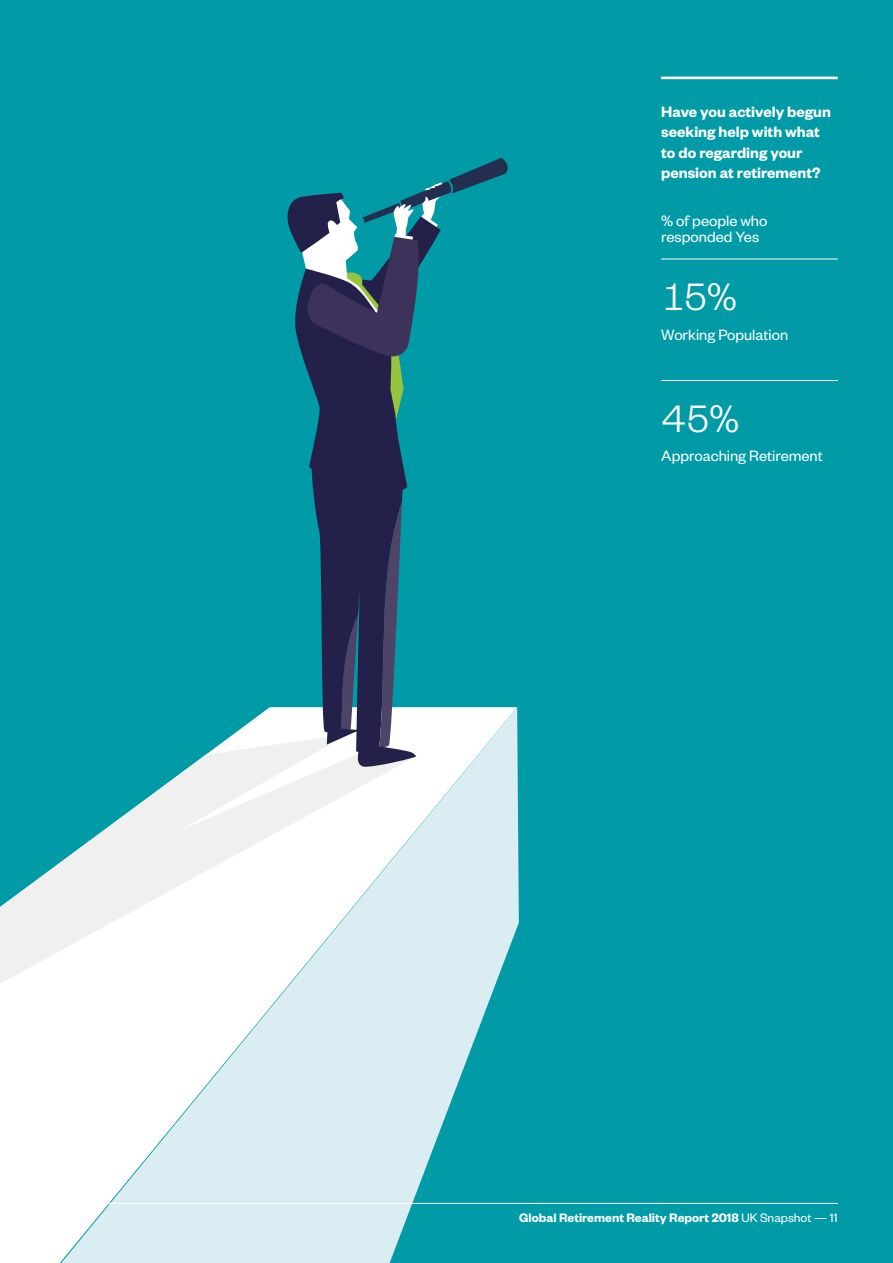
<style>
.page{position:relative;width:893px;height:1263px;background:#009ba6}
.page>*{position:absolute;margin:0;border:0;box-sizing:border-box;transform-origin:0 0}
.t1{font:300 42px "Founders Grotesk";color:#fff}
.t2{font:600 16.5px/20.2px "Founders Grotesk";color:#fff}
.t3{font:16.5px/16.5px "Founders Grotesk";color:#fff}
.t4{font:600 13.5px "Founders Grotesk";color:#fff}
.s1{font-weight:400}
</style>
<div class="page">
<hr style="left:661px;top:77px;width:177px;height:2px;background:#fff">
<hr style="left:661px;top:259px;width:177px;height:1px;background:#fff">
<hr style="left:661px;top:380px;width:177px;height:1px;background:#fff">
<svg style="left:0;top:707px;width:517px;height:556px;fill:#d9edf3"></svg>
<svg style="left:0;top:734px;width:416px;height:250px"></svg>
<svg style="left:286px;top:158px;width:224px;height:610px"></svg>
<hr style="left:55px;top:1203px;width:783px;height:1px;background:#fff">
<p class="t2" style="left:661px;top:101px;width:171px">Have you actively begun seeking help with what to do regarding your pension at retirement?</p>
<p class="t3" style="left:661px;top:211px;width:108px">% of people who responded Yes</p>
<h1 class="t1" style="left:661px;top:271px;width:79px">15%</h1>
<p class="t3" style="left:661px;top:325px;width:129px">Working Population</p>
<h1 class="t1" style="left:661px;top:393px;width:81px">45%</h1>
<p class="t3" style="left:661px;top:447px;width:163px">Approaching Retirement</p>
<p class="t4" style="left:519px;top:1209px;width:320px">Global Retirement Reality Report 2018 <span class="s1">UK Snapshot — 11</span></p>
</div>
